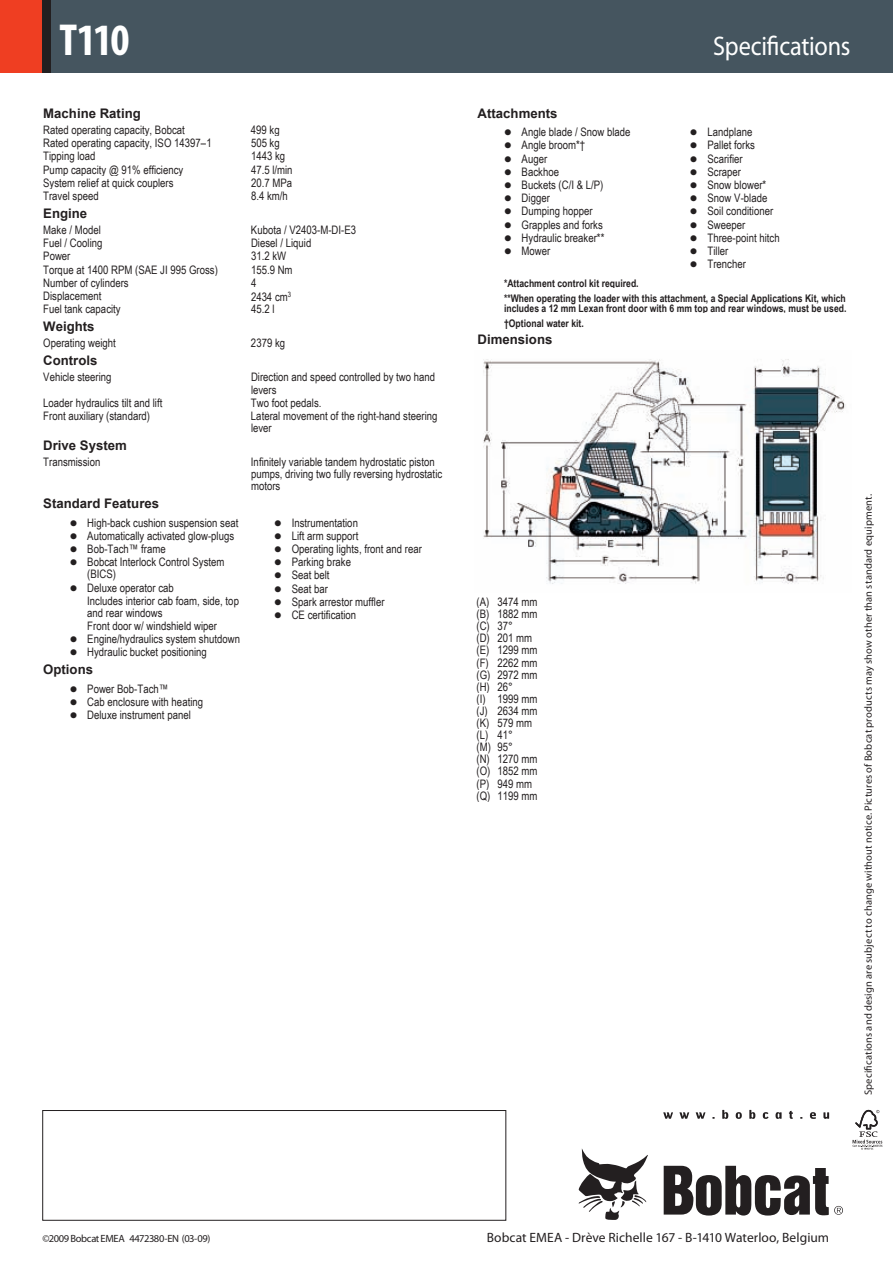
<style>
.page{position:relative;width:893px;height:1263px;background:#fff}
.page>*{position:absolute;margin:0;border:0;box-sizing:border-box;transform-origin:0 0}
.t1{font:700 condensed 45px "Myriad Pro";color:#fff}
.t2{font:27px "Myriad Pro";letter-spacing:-.01em;color:#fff;scale:.9 1}
.t3{font:13.5px "Myriad Pro";letter-spacing:.005em;color:#231f20}
.t4{font:700 13.2px "Arial";color:#231f20}
.t5{font:11.7px/13.2px "Arial Narrow";color:#231f20}
.t6{font:700 10.5px/15.3px "Arial Narrow";color:#231f20}
.t7{font:10.5px "Myriad Pro";letter-spacing:.01em;color:#231f20}
.t8{font:10.5px "Myriad Pro";letter-spacing:-.035em;color:#231f20}
</style>
<div class="page">
<div style="left:0;top:0;width:893px;height:72px;background:#45555f"></div>
<div style="left:43px;top:1110px;width:463px;height:110px;border:1px solid #231f20"></div>
<svg style="left:578px;top:1148px;width:70px;height:72px"></svg>
<svg style="left:664px;top:1166px;width:179px;height:49px"></svg>
<svg style="left:853px;top:1110px;width:29px;height:40px"></svg>
<svg style="left:663px;top:1110px;width:166px;height:9px"></svg>
<div style="left:0;top:0;width:51px;height:72px;background:#ef3e22"></div>
<div style="left:43px;top:0;width:8px;height:72px;background:#231f20"></div>
<img style="left:483px;top:359px;width:363px;height:225px">
<h1 class="t1" style="left:60px;top:23px;width:72px">T110</h1>
<p class="t4" style="left:43px;top:106px;width:99px">Machine Rating</p>
<p class="t5" style="left:43px;top:123px;width:143px">Rated operating capacity, Bobcat</p>
<p class="t5" style="left:251px;top:123px;width:30px">499 kg</p>
<p class="t5" style="left:43px;top:136px;width:170px">Rated operating capacity, ISO 14397–1</p>
<p class="t5" style="left:251px;top:136px;width:30px">505 kg</p>
<p class="t5" style="left:43px;top:150px;width:54px">Tipping load</p>
<p class="t5" style="left:251px;top:150px;width:36px">1443 kg</p>
<p class="t5" style="left:43px;top:163px;width:142px">Pump capacity @ 91% efficiency</p>
<p class="t5" style="left:251px;top:163px;width:43px">47.5 l/min</p>
<p class="t5" style="left:43px;top:176px;width:132px">System relief at quick couplers</p>
<p class="t5" style="left:251px;top:176px;width:43px">20.7 MPa</p>
<p class="t5" style="left:43px;top:189px;width:57px">Travel speed</p>
<p class="t5" style="left:251px;top:189px;width:38px">8.4 km/h</p>
<p class="t4" style="left:43px;top:206px;width:45px">Engine</p>
<p class="t5" style="left:43px;top:223px;width:59px">Make / Model</p>
<p class="t5" style="left:251px;top:223px;width:107px">Kubota / V2403-M-DI-E3</p>
<p class="t5" style="left:43px;top:236px;width:61px">Fuel / Cooling</p>
<p class="t5" style="left:251px;top:236px;width:62px">Diesel / Liquid</p>
<p class="t5" style="left:43px;top:250px;width:29px">Power</p>
<p class="t5" style="left:251px;top:250px;width:37px">31.2 kW</p>
<p class="t5" style="left:43px;top:263px;width:176px">Torque at 1400 RPM (SAE JI 995 Gross)</p>
<p class="t5" style="left:251px;top:263px;width:43px">155.9 Nm</p>
<p class="t5" style="left:43px;top:276px;width:87px">Number of cylinders</p>
<p class="t5" style="left:251px;top:276px;width:7px">4</p>
<p class="t5" style="left:43px;top:289px;width:60px">Displacement</p>
<p class="t5" style="left:251px;top:290px;width:42px">2434 cm<sup>3</sup></p>
<p class="t5" style="left:43px;top:302px;width:79px">Fuel tank capacity</p>
<p class="t5" style="left:251px;top:302px;width:25px">45.2 l</p>
<p class="t4" style="left:43px;top:319px;width:53px">Weights</p>
<p class="t5" style="left:43px;top:336px;width:74px">Operating weight</p>
<p class="t5" style="left:251px;top:336px;width:36px">2379 kg</p>
<p class="t4" style="left:43px;top:353px;width:56px">Controls</p>
<p class="t5" style="left:43px;top:371px;width:70px">Vehicle steering</p>
<p class="t5" style="left:251px;top:371px;width:186px;line-height:12.1px">Direction and speed controlled by two hand levers</p>
<p class="t5" style="left:43px;top:396px;width:121px">Loader hydraulics tilt and lift</p>
<p class="t5" style="left:251px;top:396px;width:72px">Two foot pedals.</p>
<p class="t5" style="left:43px;top:409px;width:108px">Front auxiliary (standard)</p>
<p class="t5" style="left:251px;top:410px;width:188px;line-height:12.1px">Lateral movement of the right-hand steering lever</p>
<p class="t4" style="left:43px;top:438px;width:85px">Drive System</p>
<p class="t5" style="left:43px;top:455px;width:59px">Transmission</p>
<p class="t5" style="left:251px;top:456px;width:193px;line-height:12.1px">Infinitely variable tandem hydrostatic piston pumps, driving two fully reversing hydrostatic motors</p>
<p class="t4" style="left:43px;top:496px;width:117px">Standard Features</p>
<p class="t5" style="left:87px;top:516px;width:153px">High-back cushion suspension seat<br>Automatically activated glow-plugs<br>Bob-Tach™ frame<br>Bobcat Interlock Control System</p>
<p class="t5" style="left:87px;top:567px;width:153px">(BICS)<br>Deluxe operator cab<br>Includes interior cab foam, side, top</p>
<p class="t5" style="left:87px;top:606px;width:154px">and rear windows<br>Front door w/ windshield wiper<br>Engine/hydraulics system shutdown<br>Hydraulic bucket positioning</p>
<p class="t5" style="left:292px;top:516px;width:132px">Instrumentation<br>Lift arm support<br>Operating lights, front and rear<br>Parking brake<br>Seat belt<br>Seat bar<br>Spark arrestor muffler<br>CE certification</p>
<p class="t4" style="left:43px;top:662px;width:51px">Options</p>
<p class="t5" style="left:87px;top:682px;width:117px">Power Bob-Tach™<br>Cab enclosure with heating<br>Deluxe instrument panel</p>
<h2 class="t2" style="left:713px;top:36px;width:154px">Specifications</h2>
<p class="t4" style="left:478px;top:106px;width:81px">Attachments</p>
<p class="t5" style="left:522px;top:125px;width:111px">Angle blade / Snow blade<br>Angle broom*†<br>Auger<br>Backhoe<br>Buckets (C/I &amp; L/P)<br>Digger<br>Dumping hopper<br>Grapples and forks<br>Hydraulic breaker**<br>Mower</p>
<p class="t5" style="left:707px;top:125px;width:74px">Landplane<br>Pallet forks<br>Scarifier<br>Scraper<br>Snow blower*<br>Snow V-blade<br>Soil conditioner<br>Sweeper<br>Three-point hitch<br>Tiller<br>Trencher</p>
<p class="t6" style="left:504px;top:275px;width:343px">*Attachment control kit required.<br>**When operating the loader with this attachment, a Special Applications Kit, which</p>
<p class="t6" style="left:504px;top:300px;width:344px">includes a 12 mm Lexan front door with 6 mm top and rear windows, must be used. †Optional water kit.</p>
<p class="t4" style="left:478px;top:332px;width:76px">Dimensions</p>
<p class="t5" style="left:477px;top:596px;width:62px;line-height:12.1px">(A) 3474 mm (B) 1882 mm (C) 37°<br>(D) 201 mm (E) 1299 mm (F) 2262 mm (G) 2972 mm (H) 26°<br>(I) 1999 mm (J) 2634 mm (K) 579 mm (L) 41°<br>(M) 95°<br>(N) 1270 mm (O) 1852 mm (P) 949 mm (Q) 1199 mm</p>
<p class="t7" style="left:864px;top:1095px;width:602px;rotate:-90deg">Specifications and design are subject to change without notice. Pictures of Bobcat products may show other than standard equipment.</p>
<p class="t8" style="left:43px;top:1234px;width:169px">©2009 Bobcat EMEA 4472380-EN (03-09)</p>
<p class="t3" style="left:487px;top:1232px;width:344px">Bobcat EMEA - Drève Richelle 167 - B-1410 Waterloo, Belgium</p>
</div>
